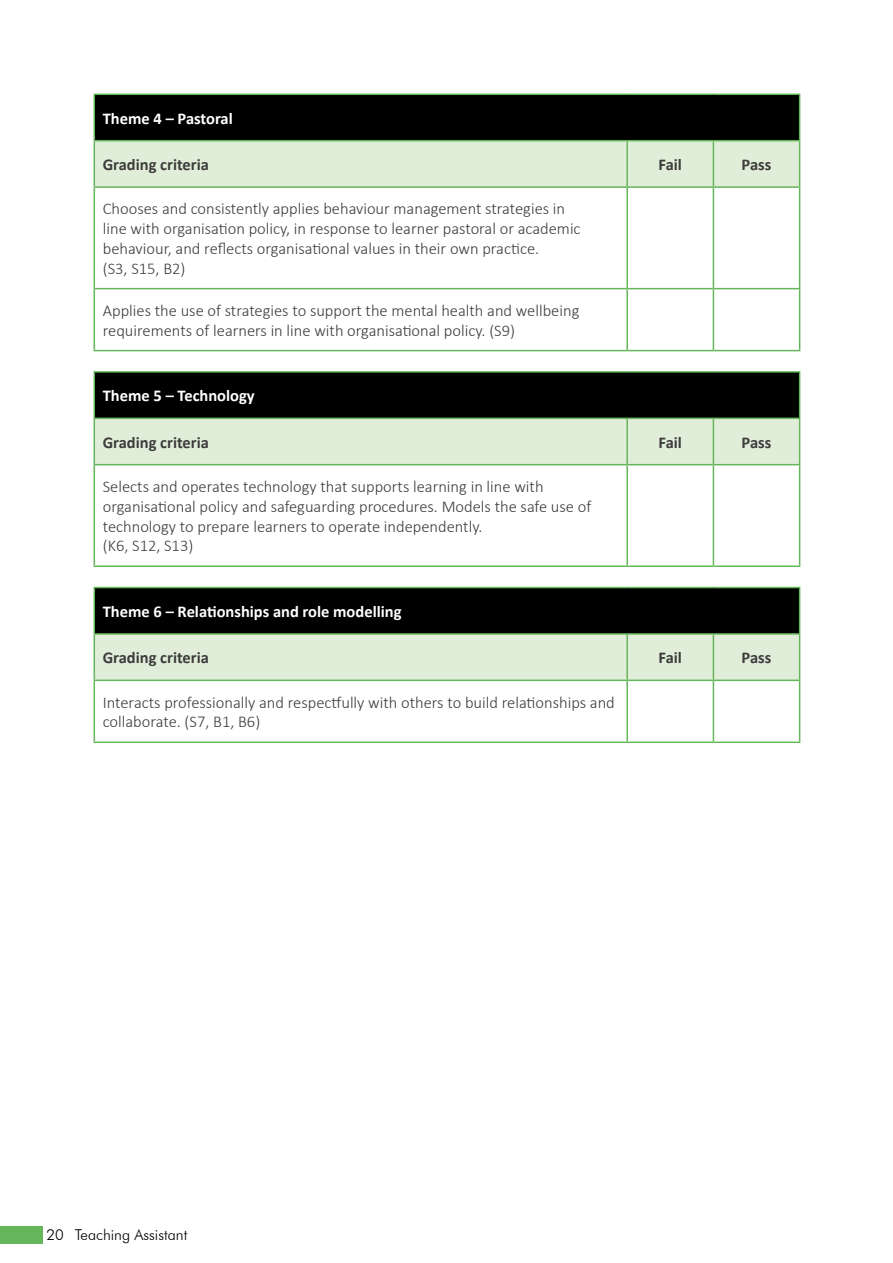
<style>
.page{position:relative;width:893px;height:1263px;background:#fff}
.page>*{position:absolute;margin:0;border:0;box-sizing:border-box;transform-origin:0 0}
.t1{font:300 16.5px/19.8px "Calibri";color:#3c3c3b}
.t2{font:700 16.5px "Calibri";color:#3c3c3b}
.t3{font:700 16.5px "Calibri";color:#fff}
.t4{font:300 15px "Futura BT";color:#000}
</style>
<div class="page">
<div style="left:0;top:1227px;width:43px;height:17px;background:#65b65a"></div>
<div style="left:94px;top:94px;width:706px;height:47px;background:#000"></div>
<div style="left:95px;top:141px;width:704px;height:45px;background:#e0edd9"></div>
<svg style="left:95px;top:188px;width:704px;height:162px"></svg>
<hr style="left:94px;top:95px;width:1px;height:45px;background:#65b65a">
<hr style="left:94px;top:94px;width:533px;height:1px;background:#65b65a">
<hr style="left:627px;top:94px;width:86px;height:1px;background:#65b65a">
<hr style="left:713px;top:94px;width:87px;height:1px;background:#65b65a">
<hr style="left:799px;top:95px;width:1px;height:45px;background:#65b65a">
<hr style="left:94px;top:141px;width:1px;height:45px;background:#65b65a">
<hr style="left:94px;top:140px;width:533px;height:1px;background:#65b65a">
<hr style="left:626px;top:141px;width:2px;height:45px;background:#65b65a">
<hr style="left:627px;top:140px;width:86px;height:1px;background:#65b65a">
<hr style="left:713px;top:141px;width:1px;height:45px;background:#65b65a">
<hr style="left:713px;top:140px;width:87px;height:1px;background:#65b65a">
<hr style="left:799px;top:141px;width:1px;height:45px;background:#65b65a">
<hr style="left:94px;top:188px;width:1px;height:100px;background:#65b65a">
<hr style="left:94px;top:186px;width:533px;height:2px;background:#65b65a">
<hr style="left:626px;top:188px;width:2px;height:100px;background:#65b65a">
<hr style="left:627px;top:186px;width:86px;height:2px;background:#65b65a">
<hr style="left:713px;top:188px;width:1px;height:100px;background:#65b65a">
<hr style="left:713px;top:186px;width:87px;height:2px;background:#65b65a">
<hr style="left:799px;top:188px;width:1px;height:100px;background:#65b65a">
<hr style="left:94px;top:289px;width:1px;height:61px;background:#65b65a">
<hr style="left:94px;top:288px;width:533px;height:1px;background:#65b65a">
<hr style="left:94px;top:350px;width:533px;height:1px;background:#65b65a">
<hr style="left:626px;top:289px;width:2px;height:61px;background:#65b65a">
<hr style="left:627px;top:288px;width:86px;height:1px;background:#65b65a">
<hr style="left:627px;top:350px;width:86px;height:1px;background:#65b65a">
<hr style="left:713px;top:289px;width:1px;height:61px;background:#65b65a">
<hr style="left:713px;top:288px;width:87px;height:1px;background:#65b65a">
<hr style="left:799px;top:289px;width:1px;height:61px;background:#65b65a">
<hr style="left:713px;top:350px;width:87px;height:1px;background:#65b65a">
<div style="left:94px;top:372px;width:706px;height:46px;background:#000"></div>
<div style="left:95px;top:419px;width:704px;height:45px;background:#e0edd9"></div>
<svg style="left:95px;top:465px;width:704px;height:100px"></svg>
<hr style="left:94px;top:373px;width:1px;height:44px;background:#65b65a">
<hr style="left:94px;top:371px;width:533px;height:2px;background:#65b65a">
<hr style="left:627px;top:371px;width:86px;height:2px;background:#65b65a">
<hr style="left:713px;top:371px;width:87px;height:2px;background:#65b65a">
<hr style="left:799px;top:373px;width:1px;height:44px;background:#65b65a">
<hr style="left:94px;top:419px;width:1px;height:45px;background:#65b65a">
<hr style="left:94px;top:417px;width:533px;height:2px;background:#65b65a">
<hr style="left:626px;top:419px;width:2px;height:45px;background:#65b65a">
<hr style="left:627px;top:417px;width:86px;height:2px;background:#65b65a">
<hr style="left:713px;top:419px;width:1px;height:45px;background:#65b65a">
<hr style="left:713px;top:417px;width:87px;height:2px;background:#65b65a">
<hr style="left:799px;top:419px;width:1px;height:45px;background:#65b65a">
<hr style="left:94px;top:465px;width:1px;height:100px;background:#65b65a">
<hr style="left:94px;top:464px;width:533px;height:1px;background:#65b65a">
<hr style="left:626px;top:465px;width:2px;height:100px;background:#65b65a">
<hr style="left:627px;top:464px;width:86px;height:1px;background:#65b65a">
<hr style="left:713px;top:465px;width:1px;height:100px;background:#65b65a">
<hr style="left:713px;top:464px;width:87px;height:1px;background:#65b65a">
<hr style="left:799px;top:465px;width:1px;height:100px;background:#65b65a">
<hr style="left:94px;top:565px;width:533px;height:2px;background:#65b65a">
<hr style="left:627px;top:565px;width:86px;height:2px;background:#65b65a">
<hr style="left:713px;top:565px;width:87px;height:2px;background:#65b65a">
<div style="left:94px;top:587px;width:706px;height:47px;background:#000"></div>
<svg style="left:95px;top:635px;width:704px;height:106px"></svg>
<hr style="left:94px;top:588px;width:1px;height:45px;background:#65b65a">
<hr style="left:94px;top:587px;width:533px;height:1px;background:#65b65a">
<hr style="left:627px;top:587px;width:86px;height:1px;background:#65b65a">
<hr style="left:713px;top:587px;width:87px;height:1px;background:#65b65a">
<hr style="left:799px;top:588px;width:1px;height:45px;background:#65b65a">
<hr style="left:94px;top:635px;width:1px;height:45px;background:#65b65a">
<hr style="left:94px;top:633px;width:533px;height:2px;background:#65b65a">
<hr style="left:626px;top:635px;width:2px;height:45px;background:#65b65a">
<hr style="left:627px;top:633px;width:86px;height:2px;background:#65b65a">
<hr style="left:713px;top:635px;width:1px;height:45px;background:#65b65a">
<hr style="left:713px;top:633px;width:87px;height:2px;background:#65b65a">
<hr style="left:799px;top:635px;width:1px;height:45px;background:#65b65a">
<hr style="left:94px;top:681px;width:1px;height:60px;background:#65b65a">
<hr style="left:94px;top:680px;width:533px;height:1px;background:#65b65a">
<hr style="left:626px;top:681px;width:2px;height:60px;background:#65b65a">
<hr style="left:627px;top:680px;width:86px;height:1px;background:#65b65a">
<hr style="left:713px;top:681px;width:1px;height:60px;background:#65b65a">
<hr style="left:713px;top:680px;width:87px;height:1px;background:#65b65a">
<hr style="left:799px;top:681px;width:1px;height:60px;background:#65b65a">
<hr style="left:94px;top:741px;width:533px;height:2px;background:#65b65a">
<hr style="left:627px;top:741px;width:86px;height:2px;background:#65b65a">
<hr style="left:713px;top:741px;width:87px;height:2px;background:#65b65a">
<p class="t3" style="left:103px;top:107px;width:131px">Theme 4 – Pastoral</p>
<p class="t2" style="left:103px;top:153px;width:108px">Grading criteria</p>
<p class="t2" style="left:659px;top:153px;width:25px">Fail</p>
<p class="t2" style="left:742px;top:153px;width:31px">Pass</p>
<p class="t1" style="left:103px;top:199px;width:479px">Chooses and consistently applies behaviour management strategies in line with organisation policy, in response to learner pastoral or academic behaviour, and reflects organisational values in their own practice.<br>(S3, S15, B2)</p>
<p class="t1" style="left:103px;top:300px;width:478px">Applies the use of strategies to support the mental health and wellbeing requirements of learners in line with organisational policy. (S9)</p>
<p class="t3" style="left:103px;top:384px;width:153px">Theme 5 – Technology</p>
<p class="t2" style="left:103px;top:430px;width:108px">Grading criteria</p>
<p class="t2" style="left:659px;top:430px;width:25px">Fail</p>
<p class="t2" style="left:742px;top:430px;width:31px">Pass</p>
<p class="t1" style="left:103px;top:476px;width:490px">Selects and operates technology that supports learning in line with organisational policy and safeguarding procedures. Models the safe use of technology to prepare learners to operate independently.<br>(K6, S12, S13)</p>
<p class="t3" style="left:103px;top:600px;width:300px">Theme 6 – Relationships and role modelling</p>
<p class="t2" style="left:103px;top:646px;width:108px">Grading criteria</p>
<p class="t2" style="left:659px;top:646px;width:25px">Fail</p>
<p class="t2" style="left:742px;top:646px;width:31px">Pass</p>
<p class="t1" style="left:103px;top:692px;width:513px">Interacts professionally and respectfully with others to build relationships and collaborate. (S7, B1, B6)</p>
<p class="t4" style="left:46px;top:1225px;width:143px">20 Teaching Assistant</p>
</div>
